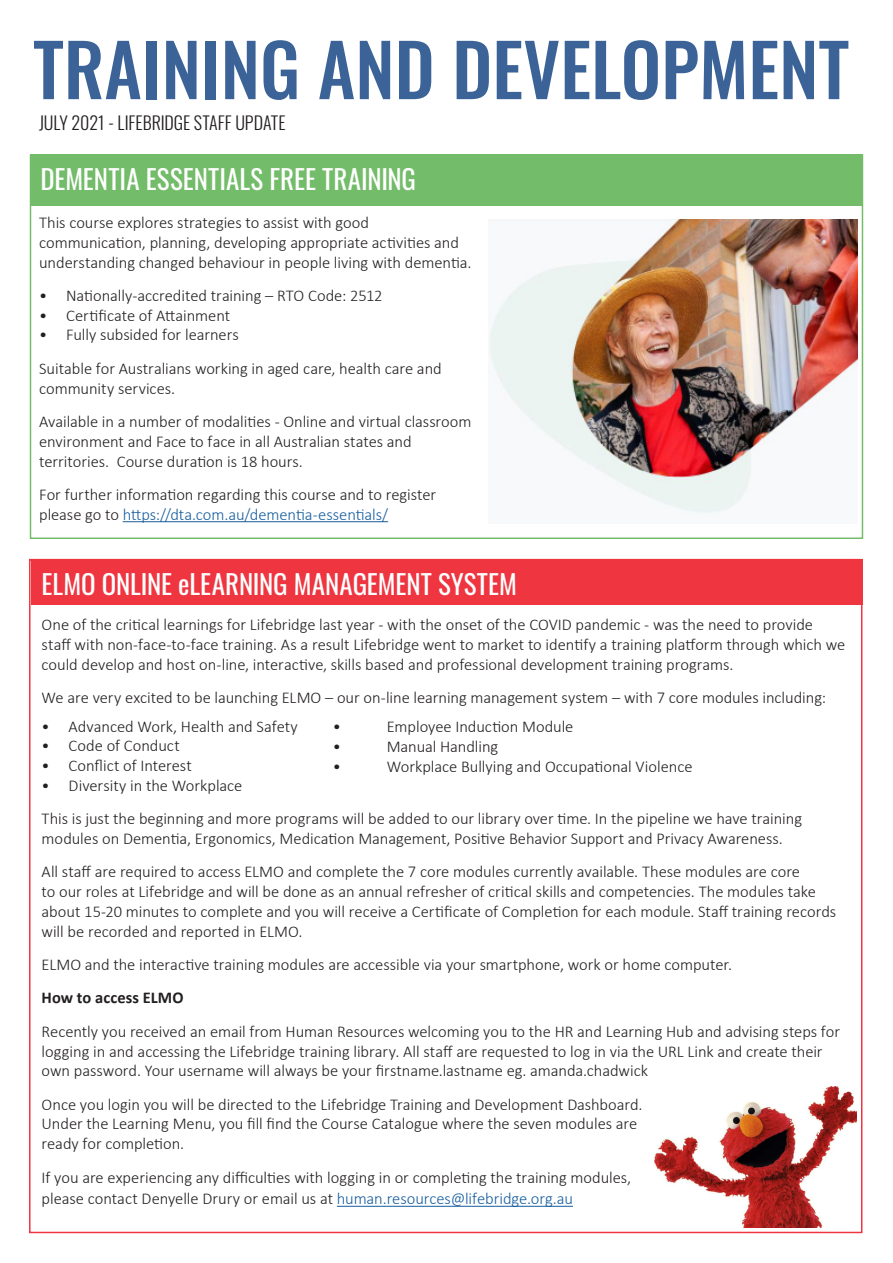
<style>
.page{position:relative;width:893px;height:1263px;background:#fff}
.page>*{position:absolute;margin:0;border:0;box-sizing:border-box;transform-origin:0 0}
.t1{font:500 72px "Oswald";color:#3b6397}
.t2{font:27px "Oswald";color:#fff}
.t3{font:300 18px "Oswald";letter-spacing:-.005em;color:#231f20}
.t4{font:300 16.5px/19.8px "Calibri";letter-spacing:-.005em;color:#231f20}
.t5{font:700 16.5px "Calibri";letter-spacing:.005em;color:#231f20}
.s1{color:#175d9e}
</style>
<div class="page">
<div style="left:30px;top:154px;width:833px;height:51px;background:#73bc69"></div>
<hr style="left:123px;top:521px;width:265px;height:1px;background:#175d9e">
<img style="left:489px;top:219px;width:368px;height:295px">
<div style="left:31px;top:559px;width:831px;height:46px;background:#ee3540"></div>
<hr style="left:337px;top:1206px;width:236px;height:1px;background:#175d9e">
<img style="left:654px;top:1087px;width:202px;height:141px">
<p class="t1" style="left:33px;top:32px;width:818px">TRAINING AND DEVELOPMENT</p>
<p class="t3" style="left:39px;top:107px;width:248px">JULY 2021 - LIFEBRIDGE STAFF UPDATE</p>
<p class="t2" style="left:40px;top:155px;width:377px">DEMENTIA ESSENTIALS FREE TRAINING</p>
<p class="t4" style="left:39px;top:212px;width:434px">This course explores strategies to assist with good communication, planning, developing appropriate activities and understanding changed behaviour in people living with dementia.</p>
<p class="t4" style="left:39px;top:285px;width:345px">• Nationally-accredited training – RTO Code: 2512</p>
<p class="t4" style="left:39px;top:305px;width:193px">• Certificate of Attainment</p>
<p class="t4" style="left:39px;top:325px;width:201px">• Fully subsided for learners</p>
<p class="t4" style="left:39px;top:358px;width:404px">Suitable for Australians working in aged care, health care and community services.</p>
<p class="t4" style="left:39px;top:411px;width:434px">Available in a number of modalities - Online and virtual classroom environment and Face to face in all Australian states and territories. Course duration is 18 hours.</p>
<p class="t4" style="left:39px;top:484px;width:399px">For further information regarding this course and to register please go to <span class="s1">https://dta.com.au/dementia-essentials/</span></p>
<p class="t2" style="left:42px;top:560px;width:477px">ELMO ONLINE eLEARNING MANAGEMENT SYSTEM</p>
<p class="t4" style="left:42px;top:614px;width:805px">One of the critical learnings for Lifebridge last year - with the onset of the COVID pandemic - was the need to provide staff with non-face-to-face training. As a result Lifebridge went to market to identify a training platform through which we could develop and host on-line, interactive, skills based and professional development training programs.</p>
<p class="t4" style="left:42px;top:687px;width:786px">We are very excited to be launching ELMO – our on-line learning management system – with 7 core modules including:</p>
<p class="t4" style="left:42px;top:716px;width:258px">• Advanced Work, Health and Safety</p>
<p class="t4" style="left:42px;top:736px;width:140px">• Code of Conduct</p>
<p class="t4" style="left:42px;top:756px;width:152px">• Conflict of Interest</p>
<p class="t4" style="left:42px;top:775px;width:202px">• Diversity in the Workplace</p>
<p class="t4" style="left:42px;top:809px;width:762px">This is just the beginning and more programs will be added to our library over time. In the pipeline we have training modules on Dementia, Ergonomics, Medication Management, Positive Behavior Support and Privacy Awareness.</p>
<p class="t4" style="left:42px;top:862px;width:760px">All staff are required to access ELMO and complete the 7 core modules currently available. These modules are core</p>
<p class="t4" style="left:42px;top:882px;width:796px">to our roles at Lifebridge and will be done as an annual refresher of critical skills and competencies. The modules take about 15-20 minutes to complete and you will receive a Certificate of Completion for each module. Staff training records will be recorded and reported in ELMO.</p>
<p class="t4" style="left:42px;top:954px;width:692px">ELMO and the interactive training modules are accessible via your smartphone, work or home computer.</p>
<p class="t5" style="left:42px;top:986px;width:143px">How to access ELMO</p>
<p class="t4" style="left:42px;top:1021px;width:800px">Recently you received an email from Human Resources welcoming you to the HR and Learning Hub and advising steps for logging in and accessing the Lifebridge training library. All staff are requested to log in via the URL Link and create their own password. Your username will always be your firstname.lastname eg. amanda.chadwick</p>
<p class="t4" style="left:42px;top:1094px;width:602px">Once you login you will be directed to the Lifebridge Training and Development Dashboard.</p>
<p class="t4" style="left:42px;top:1114px;width:597px">Under the Learning Menu, you fill find the Course Catalogue where the seven modules are</p>
<p class="t4" style="left:42px;top:1134px;width:144px">ready for completion.</p>
<p class="t4" style="left:42px;top:1167px;width:591px">If you are experiencing any difficulties with logging in or completing the training modules,</p>
<p class="t4" style="left:42px;top:1188px;width:533px">please contact Denyelle Drury or email us at <span class="s1">human.resources@lifebridge.org.au</span></p>
<p class="t4" style="left:333px;top:717px;width:10px">•</p>
<p class="t4" style="left:387px;top:717px;width:188px">Employee Induction Module</p>
<p class="t4" style="left:333px;top:736px;width:10px">•</p>
<p class="t4" style="left:387px;top:736px;width:113px">Manual Handling</p>
<p class="t4" style="left:333px;top:756px;width:10px">•</p>
<p class="t4" style="left:387px;top:756px;width:307px">Workplace Bullying and Occupational Violence</p>
</div>
